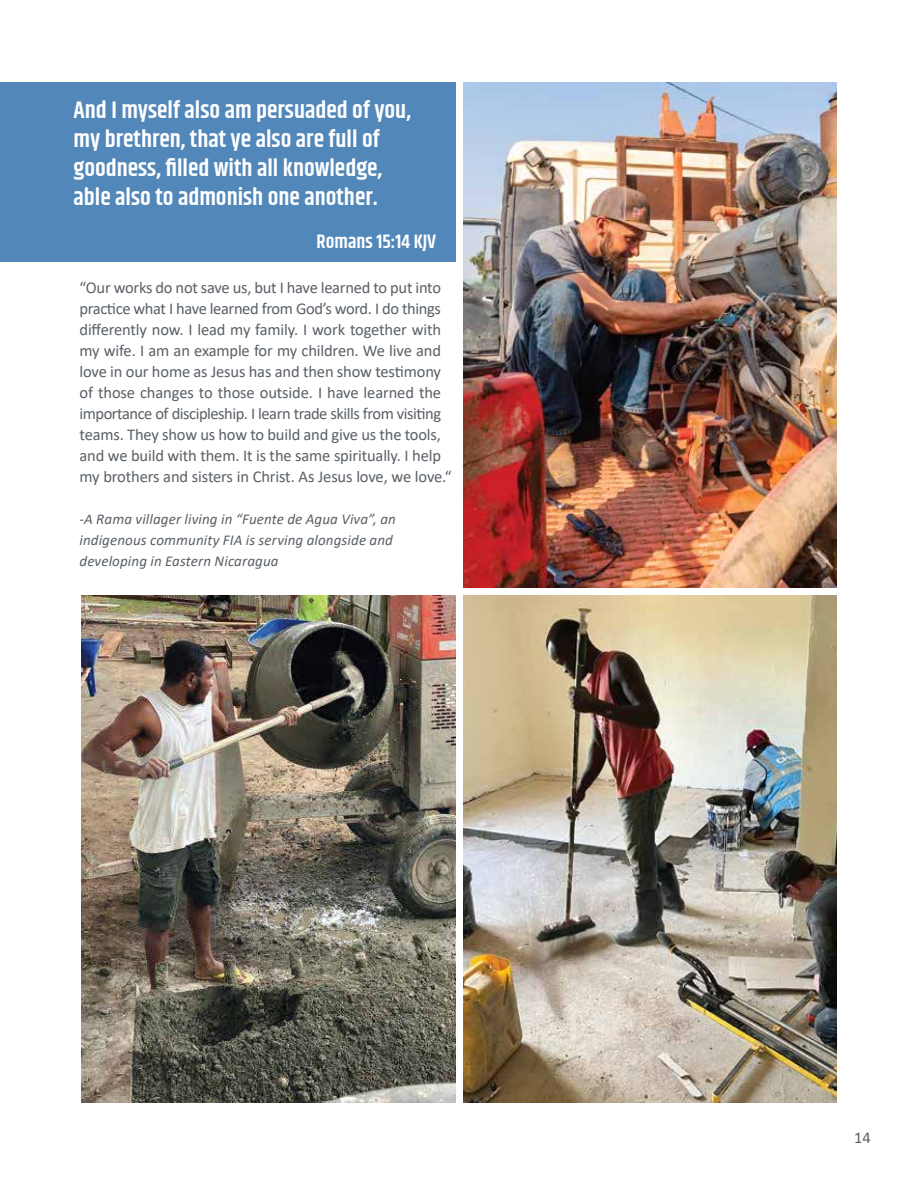
<style>
.page{position:relative;width:918px;height:1188px;background:#fff}
.page>*{position:absolute;margin:0;border:0;box-sizing:border-box;transform-origin:0 0}
.t1{font:600 24px/28.8px "Khand";color:#fff}
.t2{font:600 19.5px "Khand";color:#fff}
.t3{font:16.5px/21px "Calibri";letter-spacing:-.01em;color:#596066}
.t4{font:italic 15px/21px "Calibri";letter-spacing:.01em;color:#596066}
</style>
<div class="page">
<img style="left:81px;top:596px;width:375px;height:506px">
<img style="left:464px;top:82px;width:373px;height:506px">
<img style="left:464px;top:596px;width:373px;height:506px">
<div style="left:0;top:82px;width:456px;height:180px;background:#5287ba"></div>
<h1 class="t1" style="left:73px;top:97px;width:339px">And I myself also am persuaded of you, my brethren, that ye also are full of goodness, filled with all knowledge, able also to admonish one another.</h1>
<p class="t2" style="left:317px;top:229px;width:121px">Romans 15:14 KJV</p>
<p class="t3" style="left:80px;top:277px;width:374px">“Our works do not save us, but I have learned to put into practice what I have learned from God’s word. I do things differently now. I lead my family. I work together with my wife. I am an example for my children. We live and love in our home as Jesus has and then show testimony of those changes to those outside. I have learned the importance of discipleship. I learn trade skills from visiting teams. They show us how to build and give us the tools, and we build with them. It is the same spiritually. I help my brothers and sisters in Christ. As Jesus love, we love.“</p>
<p class="t4" style="left:80px;top:508px;width:318px">-A Rama villager living in “Fuente de Agua Viva”, an indigenous community FIA is serving alongside and developing in Eastern Nicaragua</p>
<p class="t3" style="left:854px;top:1127px;width:18px">14</p>
</div>
